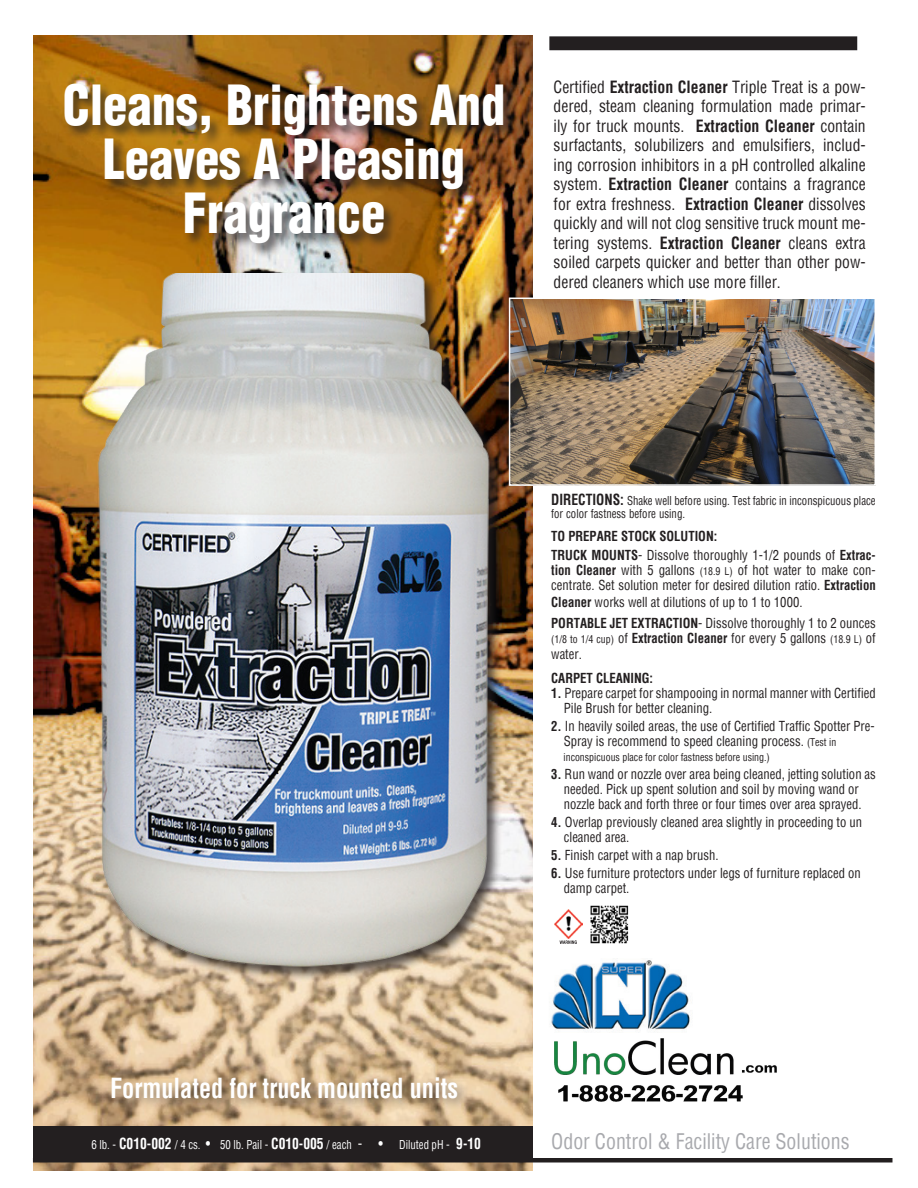
<style>
.page{position:relative;width:918px;height:1188px;background:#fff}
.page>*{position:absolute;margin:0;border:0;box-sizing:border-box;transform-origin:0 0}
.t1{font:900 condensed 54px/54px "Helvetica";color:#fff;text-align:center;scale:.9 1}
.t2{font:700 condensed 27px "Helvetica";color:#fff;scale:.9 1}
.t3{font:condensed 21px "Helvetica";color:#a8a9ad;scale:.95 1}
.t4{font:condensed 16.5px/19.5px "Helvetica";color:#231f20;text-align:justify;scale:.95 1}
.t5{font:condensed 13.5px/15px "Helvetica";color:#231f20;scale:.94 1}
.t6{font:700 condensed 13.5px/19.5px "Helvetica";color:#231f20;scale:.94 1}
.t7{font:condensed 12px/13.5px "Helvetica";color:#231f20;scale:.9 1}
.t8{font:condensed 12px "Helvetica";color:#fff;scale:.9 1}
.t9{font:condensed 10.5px "Helvetica";color:#231f20;scale:.94 1}
.s1{font-weight:700}
.s2{font-weight:700;font-size:15px}
.s3{font-weight:400}
.s4{font-size:10.5px}
.s5{font-size:13.5px}
.s6{font-weight:700;font-size:13.5px}
.s7{font-size:15px}
</style>
<div class="page">
<img style="left:33px;top:36px;width:499px;height:1134px">
<div style="left:550px;top:37px;width:306px;height:13px;background:#231f20"></div>
<div style="left:549px;top:36px;width:308px;height:14px;border:2px solid #231f20"></div>
<hr style="left:33px;top:1158px;width:859px;height:4px;background:#231f20">
<img style="left:551px;top:960px;width:139px;height:72px">
<div style="left:34px;top:1127px;width:499px;height:34px;background:#231f20"></div>
<img style="left:590px;top:905px;width:39px;height:39px">
<img style="left:554px;top:910px;width:29px;height:29px">
<svg style="left:560px;top:940px;width:17px;height:4px"></svg>
<img style="left:512px;top:301px;width:361px;height:182px">
<div style="left:509px;top:298px;width:367px;height:188px;border:2px solid #fff"></div>
<img style="left:66px;top:274px;width:436px;height:732px">
<div style="left:62px;top:82px;width:456px;height:176px;background:#231f20;opacity:.75"></div>
<div style="left:107px;top:1074px;width:362px;height:37px;background:#231f20;opacity:.45"></div>
<img style="left:555px;top:1039px;width:222px;height:36px">
<img style="left:558px;top:1085px;width:185px;height:17px">
<h1 class="t1" style="left:63px;top:78px;width:493px">Cleans, Brightens And<br>Leaves A Pleasing<br>Fragrance</h1>
<p class="t4" style="left:554px;top:77px;width:330px">Certified <span class="s1">Extraction Cleaner</span> Triple Treat is a pow&shy;dered, steam cleaning formulation made primar&shy;ily for truck mounts. <span class="s1">Extraction Cleaner</span> contain surfactants, solubilizers and emulsifiers, includ&shy;ing corrosion inhibitors in a pH controlled alkaline system. <span class="s1">Extraction Cleaner</span> contains a fragrance for extra freshness. <span class="s1">Extraction Cleaner</span> dissolves quickly and will not clog sensitive truck mount me&shy;tering systems. <span class="s1">Extraction Cleaner</span> cleans extra soiled carpets quicker and better than other pow&shy;dered cleaners which use more filler.</p>
<h2 class="t2" style="left:110px;top:1071px;width:388px">Formulated for truck mounted units</h2>
<p class="t7" style="left:551px;top:493px;width:362px"><span class="s2">DIRECTIONS:</span> Shake well before using. Test fabric in inconspicuous place for color fastness before using.</p>
<p class="t6" style="left:551px;top:526px;width:347px">TO PREPARE STOCK SOLUTION:<br>TRUCK MOUNTS<span class="s3">- Dissolve thoroughly 1-1/2 pounds of</span> Extrac-</p>
<p class="t5" style="left:551px;top:563px;width:347px"><span class="s1">tion Cleaner</span> with 5 gallons <span class="s4">(18.9 L)</span> of hot water to make con&shy;centrate. Set solution meter for desired dilution ratio. <span class="s1">Extraction</span></p>
<p class="t5" style="left:551px;top:591px;width:347px;line-height:21px"><span class="s1">Cleaner</span> works well at dilutions of up to 1 to 1000.<br><span class="s1">PORTABLE JET EXTRACTION</span>- Dissolve thoroughly 1 to 2 ounces</p>
<p class="t9" style="left:551px;top:632px;width:347px">(1/8 to 1/4 cup) <span class="s5">of</span> <span class="s6">Extraction Cleaner</span> <span class="s5">for every 5 gallons</span> (18.9 L) <span class="s5">of</span></p>
<p class="t5" style="left:551px;top:647px;width:34px">water.</p>
<p class="t6" style="left:551px;top:668px;width:110px">CARPET CLEANING:</p>
<p class="t5" style="left:564px;top:686px;width:333px;text-indent:-13px"><span class="s1">1.</span> Prepare carpet for shampooing in normal manner with Certified<br>Pile Brush for better cleaning.</p>
<p class="t5" style="left:564px;top:719px;width:332px;text-indent:-13px"><span class="s1">2.</span> In heavily soiled areas, the use of Certified Traffic Spotter Pre-<br>Spray is recommend to speed cleaning process. <span class="s4">(Test in</span></p>
<p class="t9" style="left:564px;top:751px;width:221px">inconspicuous place for color fastness before using.)</p>
<p class="t5" style="left:551px;top:767px;width:347px;text-align:center"><span class="s1">3.</span> Run wand or nozzle over area being cleaned, jetting solution as needed. Pick up spent solution and soil by moving wand or nozzle back and forth three or four times over area sprayed.</p>
<p class="t5" style="left:564px;top:815px;width:319px;text-indent:-13px"><span class="s1">4.</span> Overlap previously cleaned area slightly in proceeding to un cleaned area.</p>
<p class="t5" style="left:551px;top:848px;width:180px"><span class="s1">5.</span> Finish carpet with a nap brush.</p>
<p class="t5" style="left:564px;top:866px;width:318px;text-indent:-13px"><span class="s1">6.</span> Use furniture protectors under legs of furniture replaced on damp carpet.</p>
<p class="t8" style="left:92px;top:1137px;width:434px">6 lb. - <span class="s2">C010-002</span> / 4 cs. <span class="s7">•</span> 50 lb. Pail - <span class="s2">C010-005</span> / each <span class="s7">- •</span> Diluted pH - <span class="s2">9-10</span></p>
<h3 class="t3" style="left:551px;top:1128px;width:316px">Odor Control &amp; Facility Care Solutions</h3>
</div>
